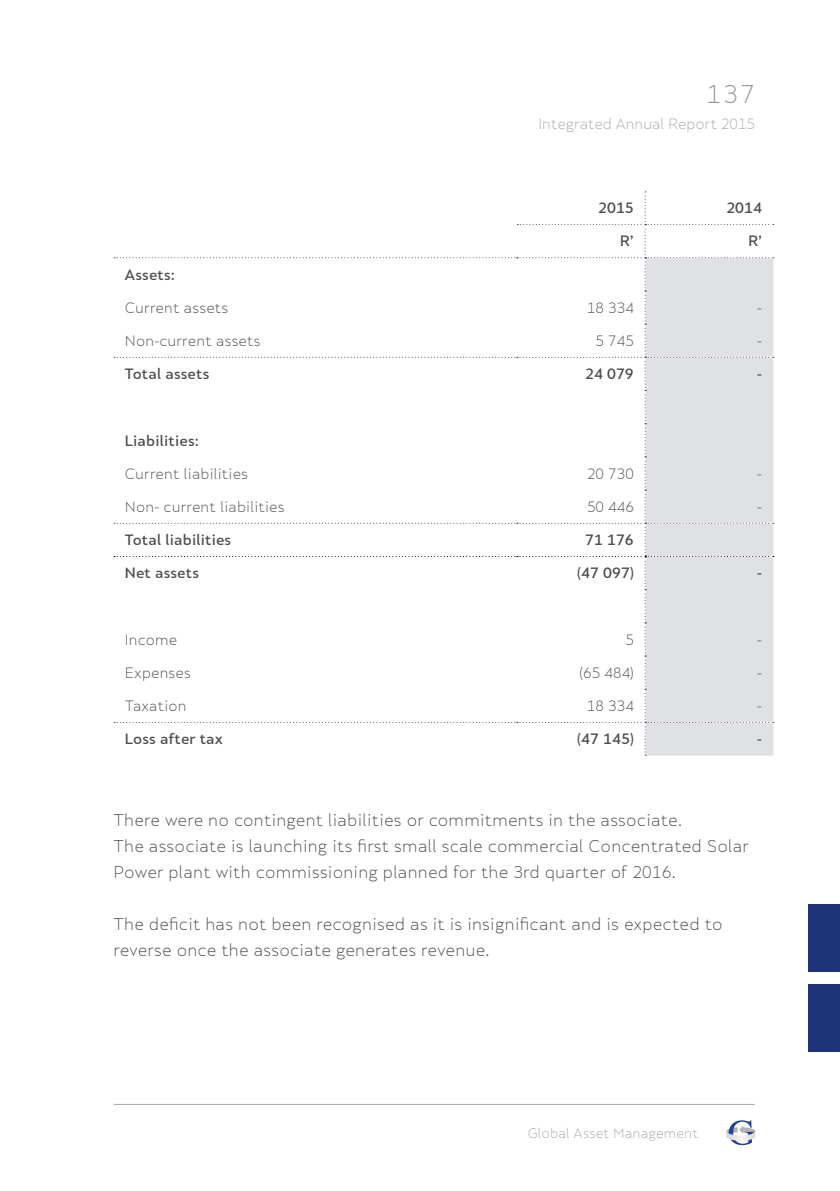
<style>
.page{position:relative;width:840px;height:1191px;background:#fff}
.page>*{position:absolute;margin:0;border:0;box-sizing:border-box;transform-origin:0 0}
.t1{font:300 24px "Skola Sans";color:#939598}
.t2{font:300 16px/26px "Skola Sans";letter-spacing:.01em;color:#4d4d4f}
.t3{font:300 14px "Skola Sans";letter-spacing:.01em;color:#4d4d4f}
.t4{font:500 14px "Skola Sans";letter-spacing:.01em;color:#4d4d4f}
.t5{font:300 14px "Skola Sans";color:#a7a9ac}
.t6{font:300 13px "Skola Sans";color:#a7a9ac}
</style>
<div class="page">
<svg style="left:726px;top:1120px;width:28px;height:25px"></svg>
<hr style="left:113px;top:1104px;width:641px;height:1px;background:#a7a9ac">
<div style="left:807px;top:904px;width:32px;height:68px;background:#1e3278"></div>
<div style="left:807px;top:984px;width:32px;height:67px;background:#1e3278"></div>
<svg style="left:114px;top:191px;width:659px;height:564px"></svg>
<h1 class="t1" style="left:706px;top:80px;width:49px">137</h1>
<p class="t5" style="left:538px;top:115px;width:218px">Integrated Annual Report 2015</p>
<p class="t4" style="left:597px;top:199px;width:37px">2015</p>
<p class="t4" style="left:726px;top:199px;width:37px">2014</p>
<p class="t4" style="left:620px;top:233px;width:15px">R’</p>
<p class="t4" style="left:748px;top:233px;width:15px">R’</p>
<p class="t4" style="left:125px;top:266px;width:52px">Assets:</p>
<p class="t3" style="left:125px;top:299px;width:105px">Current assets</p>
<p class="t3" style="left:586px;top:299px;width:48px">18 334</p>
<p class="t3" style="left:756px;top:299px;width:6px">-</p>
<p class="t3" style="left:125px;top:332px;width:137px">Non-current assets</p>
<p class="t3" style="left:595px;top:332px;width:40px">5 745</p>
<p class="t3" style="left:756px;top:332px;width:6px">-</p>
<p class="t4" style="left:125px;top:365px;width:86px">Total assets</p>
<p class="t4" style="left:584px;top:365px;width:50px">24 079</p>
<p class="t4" style="left:756px;top:365px;width:6px">-</p>
<p class="t4" style="left:125px;top:432px;width:76px">Liabilities:</p>
<p class="t3" style="left:125px;top:465px;width:125px">Current liabilities</p>
<p class="t3" style="left:586px;top:465px;width:48px">20 730</p>
<p class="t3" style="left:756px;top:465px;width:6px">-</p>
<p class="t3" style="left:125px;top:498px;width:161px">Non- current liabilities</p>
<p class="t3" style="left:586px;top:498px;width:48px">50 446</p>
<p class="t3" style="left:756px;top:498px;width:6px">-</p>
<p class="t4" style="left:125px;top:531px;width:108px">Total liabilities</p>
<p class="t4" style="left:584px;top:531px;width:50px">71 176</p>
<p class="t4" style="left:125px;top:564px;width:76px">Net assets</p>
<p class="t4" style="left:577px;top:564px;width:58px">(47 097)</p>
<p class="t4" style="left:756px;top:564px;width:6px">-</p>
<p class="t3" style="left:125px;top:631px;width:54px">Income</p>
<p class="t3" style="left:625px;top:631px;width:10px">5</p>
<p class="t3" style="left:756px;top:631px;width:6px">-</p>
<p class="t3" style="left:125px;top:664px;width:68px">Expenses</p>
<p class="t3" style="left:579px;top:664px;width:56px">(65 484)</p>
<p class="t3" style="left:756px;top:664px;width:6px">-</p>
<p class="t3" style="left:125px;top:697px;width:63px">Taxation</p>
<p class="t3" style="left:586px;top:697px;width:48px">18 334</p>
<p class="t3" style="left:756px;top:697px;width:6px">-</p>
<p class="t4" style="left:125px;top:730px;width:99px">Loss after tax</p>
<p class="t4" style="left:577px;top:730px;width:58px">(47 145)</p>
<p class="t4" style="left:756px;top:730px;width:6px">-</p>
<p class="t2" style="left:113px;top:806px;width:636px">There were no contingent liabilities or commitments in the associate.<br>The associate is launching its first small scale commercial Concentrated Solar<br>Power plant with commissioning planned for the 3rd quarter of 2016.</p>
<p class="t2" style="left:113px;top:910px;width:610px">The deficit has not been recognised as it is insignificant and is expected to reverse once the associate generates revenue.</p>
<p class="t6" style="left:527px;top:1125px;width:172px">Global Asset Management</p>
</div>
